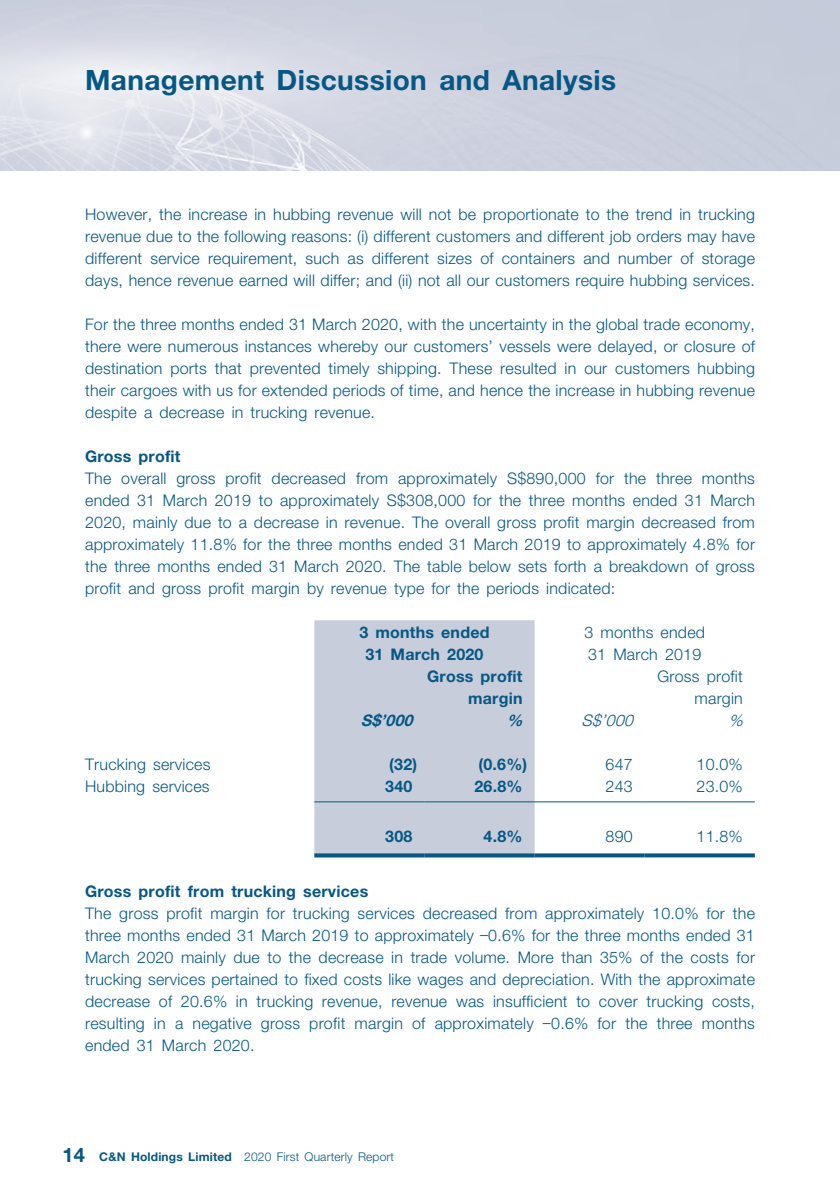
<style>
.page{position:relative;width:840px;height:1191px;background:#fff}
.page>*{position:absolute;margin:0;border:0;box-sizing:border-box;transform-origin:0 0}
.t1{font:700 28px "Helvetica Neue LT Std";letter-spacing:.015em;color:#065784}
._11_P0{font:300 16px/22px "Helvetica Neue LT Std";letter-spacing:.015em;color:#065784;text-align:justify}
._01_Body_Text{font:300 16px/22px "Helvetica Neue LT Std";letter-spacing:.015em;color:#065784;text-align:right}
._01_Body_Text-2{font:700 16px/22px "Helvetica Neue LT Std";letter-spacing:.015em;color:#065784;text-align:right}
._04___H2{font:700 16px "Helvetica Neue LT Std";letter-spacing:.015em;color:#065784}
._01_Body_Text-3{font:italic 700 16px "Helvetica Neue LT Std";color:#065784}
._01_Body_Text-4{font:italic 300 16px "Helvetica Neue LT Std";color:#065784}
.t2{font:300 12px "Helvetica Neue LT Std";letter-spacing:.015em;color:#065784}
.s1{font-weight:700;font-size:20px}
.s2{font-weight:700}
</style>
<div class="page">
<img style="left:0;top:0;width:840px;height:170px">
<div style="left:314px;top:620px;width:220px;height:233px;background:#c8cddb"></div>
<hr style="left:314px;top:801px;width:110px;height:1px;background:#065784">
<hr style="left:424px;top:801px;width:110px;height:1px;background:#065784">
<hr style="left:534px;top:801px;width:110px;height:1px;background:#065784">
<hr style="left:644px;top:801px;width:110px;height:1px;background:#065784">
<svg style="left:314px;top:853px;width:110px;height:4px"></svg>
<svg style="left:424px;top:853px;width:110px;height:4px"></svg>
<svg style="left:534px;top:853px;width:110px;height:4px"></svg>
<svg style="left:644px;top:853px;width:110px;height:4px"></svg>
<h1 class="t1" style="left:85px;top:63px;width:532px">Management Discussion and Analysis</h1>
<p class="_11_P0" style="left:85px;top:203px;width:671px">However, the increase in hubbing revenue will not be proportionate to the trend in trucking revenue due to the following reasons: (i) different customers and different job orders may have different service requirement, such as different sizes of containers and number of storage days, hence revenue earned will differ; and (ii) not all our customers require hubbing services.</p>
<p class="_11_P0" style="left:85px;top:313px;width:671px">For the three months ended 31 March 2020, with the uncertainty in the global trade economy, there were numerous instances whereby our customers’ vessels were delayed, or closure of destination ports that prevented timely shipping. These resulted in our customers hubbing their cargoes with us for extended periods of time, and hence the increase in hubbing revenue despite a decrease in trucking revenue.</p>
<p class="_04___H2" style="left:85px;top:446px;width:97px">Gross profit</p>
<p class="_11_P0" style="left:85px;top:467px;width:671px">The overall gross profit decreased from approximately S$890,000 for the three months ended 31 March 2019 to approximately S$308,000 for the three months ended 31 March 2020, mainly due to a decrease in revenue. The overall gross profit margin decreased from approximately 11.8% for the three months ended 31 March 2019 to approximately 4.8% for the three months ended 31 March 2020. The table below sets forth a breakdown of gross profit and gross profit margin by revenue type for the periods indicated:</p>
<p class="_01_Body_Text-2" style="left:359px;top:621px;width:132px">3 months ended</p>
<p class="_01_Body_Text" style="left:584px;top:621px;width:122px">3 months ended</p>
<p class="_01_Body_Text-2" style="left:365px;top:643px;width:119px">31 March 2020</p>
<p class="_01_Body_Text" style="left:588px;top:643px;width:114px">31 March 2019</p>
<p class="_01_Body_Text-2" style="left:427px;top:665px;width:97px">Gross profit margin</p>
<p class="_01_Body_Text" style="left:657px;top:665px;width:87px">Gross profit margin</p>
<p class="_01_Body_Text-3" style="left:360px;top:710px;width:58px">S$’000</p>
<p class="_01_Body_Text-3" style="left:506px;top:710px;width:23px">%</p>
<p class="_01_Body_Text-4" style="left:581px;top:711px;width:58px">S$’000</p>
<p class="_01_Body_Text-4" style="left:728px;top:711px;width:21px">%</p>
<p class="_01_Body_Text" style="left:85px;top:753px;width:127px">Trucking services</p>
<p class="_01_Body_Text-2" style="left:389px;top:753px;width:29px">(32)</p>
<p class="_01_Body_Text-2" style="left:478px;top:753px;width:50px">(0.6%)</p>
<p class="_01_Body_Text" style="left:605px;top:753px;width:29px">647</p>
<p class="_01_Body_Text" style="left:696px;top:753px;width:48px">10.0%</p>
<p class="_01_Body_Text" style="left:85px;top:775px;width:126px">Hubbing services</p>
<p class="_01_Body_Text-2" style="left:385px;top:775px;width:29px">340</p>
<p class="_01_Body_Text-2" style="left:474px;top:775px;width:50px">26.8%</p>
<p class="_01_Body_Text" style="left:605px;top:775px;width:29px">243</p>
<p class="_01_Body_Text" style="left:696px;top:775px;width:48px">23.0%</p>
<p class="_01_Body_Text-2" style="left:385px;top:825px;width:29px">308</p>
<p class="_01_Body_Text-2" style="left:483px;top:825px;width:40px">4.8%</p>
<p class="_01_Body_Text" style="left:605px;top:825px;width:29px">890</p>
<p class="_01_Body_Text" style="left:696px;top:825px;width:48px">11.8%</p>
<p class="_04___H2" style="left:85px;top:881px;width:284px">Gross profit from trucking services</p>
<p class="_01_Body_Text" style="left:85px;top:902px;width:671px;text-align:justify">The gross profit margin for trucking services decreased from approximately 10.0% for the three months ended 31 March 2019 to approximately –0.6% for the three months ended 31<br>March 2020 mainly due to the decrease in trade volume. More than 35% of the costs for trucking services pertained to fixed costs like wages and depreciation. With the approximate decrease of 20.6% in trucking revenue, revenue was insufficient to cover trucking costs, resulting in a negative gross profit margin of approximately –0.6% for the three months ended 31 March 2020.</p>
<p class="t2" style="left:62px;top:1149px;width:333px"><span class="s1">14</span> <span class="s2">C&amp;N Holdings Limited</span> 2020 First Quarterly Report</p>
</div>
